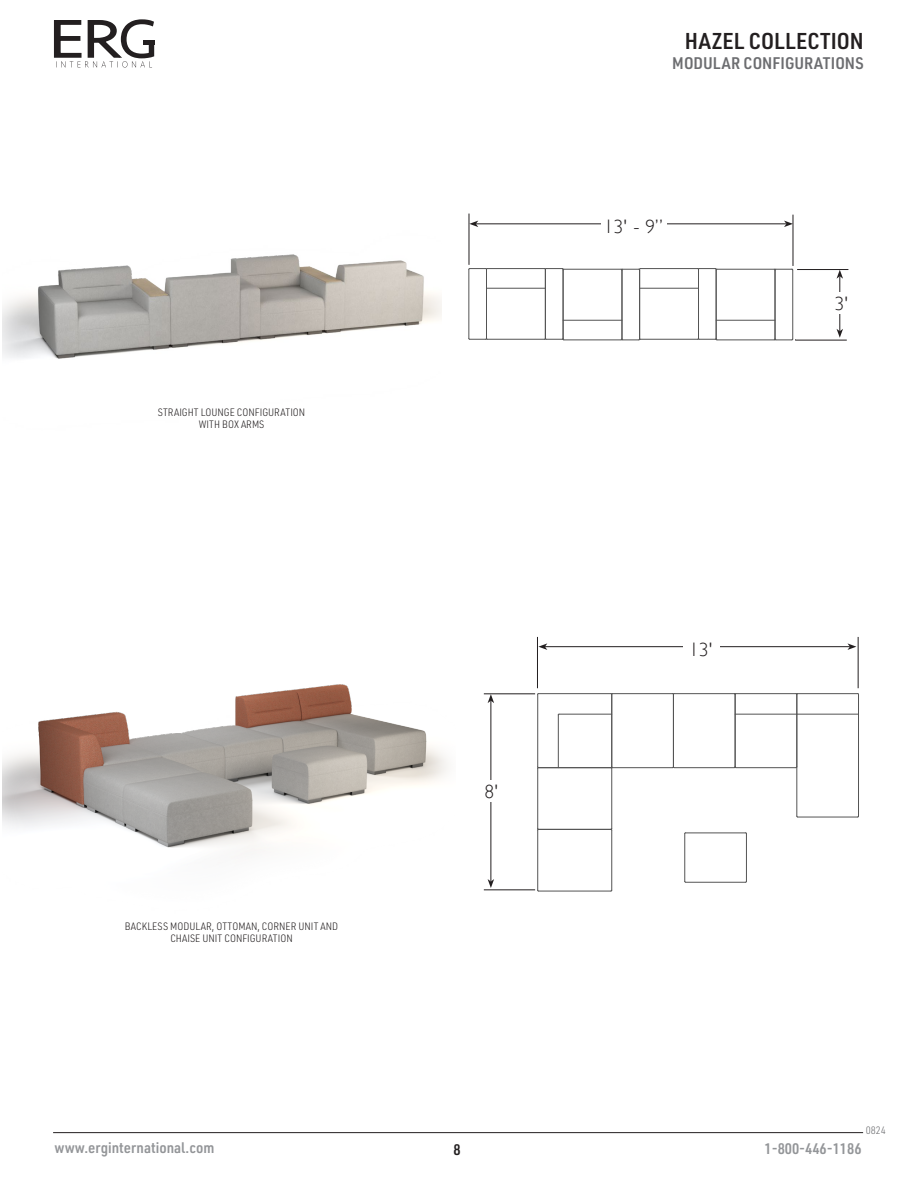
<style>
.page{position:relative;width:918px;height:1188px;background:#fff}
.page>*{position:absolute;margin:0;border:0;box-sizing:border-box;transform-origin:0 0}
.H_RT_PG_HEADER{font:600 22.5px "URWDIN Semi Cond";letter-spacing:.01em;color:#231f20}
.T_edge_header__model_dsc{font:300 19.5px "Gill Sans";color:#231f20}
.H_RT_PG_HEADER-2{font:600 16.5px "URWDIN Semi Cond";color:#6c6d70}
.t1{font:600 15px "URWDIN Semi Cond";color:#939598}
.t2{font:600 15px "URWDIN Semi Cond";color:#231f20}
.NEW_Callout_7_point{font:300 10.5px/12.6px "URWDIN Semi Cond";color:#231f20;text-align:center}
.t3{font:300 10.5px "URWDIN Semi Cond";color:#6c6d70}
.t4{font:10.35px "Stylus BT";color:#000}
</style>
<div class="page">
<hr style="left:53px;top:1132px;width:810px;height:1px;background:#231f20">
<svg style="left:53px;top:19px;width:102px;height:48px"></svg>
<div style="left:143px;top:40px;width:11px;height:5px;background:#231f20"></div>
<hr style="left:487px;top:268px;width:58px;height:1px;background:#545454">
<hr style="left:487px;top:288px;width:58px;height:1px;background:#545454">
<hr style="left:487px;top:339px;width:58px;height:1px;background:#545454">
<hr style="left:545px;top:269px;width:1px;height:70px;background:#545454">
<hr style="left:469px;top:269px;width:1px;height:70px;background:#545454">
<hr style="left:486px;top:269px;width:1px;height:70px;background:#545454">
<svg style="left:468px;top:338px;width:20px;height:2px"></svg>
<svg style="left:468px;top:268px;width:20px;height:2px"></svg>
<hr style="left:564px;top:340px;width:57px;height:1px;background:#545454">
<hr style="left:563px;top:320px;width:59px;height:1px;background:#545454">
<hr style="left:564px;top:269px;width:57px;height:1px;background:#545454">
<hr style="left:563px;top:270px;width:1px;height:69px;background:#545454">
<svg style="left:544px;top:338px;width:20px;height:2px"></svg>
<svg style="left:544px;top:268px;width:20px;height:2px"></svg>
<hr style="left:622px;top:270px;width:1px;height:69px;background:#545454">
<hr style="left:640px;top:268px;width:58px;height:1px;background:#545454">
<hr style="left:640px;top:288px;width:59px;height:1px;background:#545454">
<hr style="left:640px;top:339px;width:58px;height:1px;background:#545454">
<hr style="left:639px;top:269px;width:1px;height:70px;background:#545454">
<svg style="left:621px;top:268px;width:20px;height:2px"></svg>
<svg style="left:621px;top:338px;width:20px;height:3px"></svg>
<hr style="left:698px;top:269px;width:1px;height:70px;background:#545454">
<hr style="left:717px;top:340px;width:57px;height:1px;background:#545454">
<hr style="left:716px;top:320px;width:59px;height:1px;background:#545454">
<hr style="left:717px;top:269px;width:57px;height:1px;background:#545454">
<hr style="left:716px;top:270px;width:1px;height:69px;background:#545454">
<svg style="left:697px;top:338px;width:20px;height:2px"></svg>
<svg style="left:697px;top:268px;width:20px;height:2px"></svg>
<hr style="left:792px;top:270px;width:1px;height:69px;background:#545454">
<hr style="left:775px;top:270px;width:1px;height:69px;background:#545454">
<svg style="left:774px;top:269px;width:19px;height:1px"></svg>
<svg style="left:774px;top:339px;width:22px;height:2px"></svg>
<hr style="left:469px;top:214px;width:1px;height:51px;background:#231f20">
<hr style="left:793px;top:215px;width:1px;height:51px;background:#231f20">
<hr style="left:797px;top:269px;width:51px;height:1px;background:#231f20">
<hr style="left:796px;top:340px;width:51px;height:1px;background:#231f20">
<hr style="left:476px;top:224px;width:310px;height:1px;background:#231f20">
<svg style="left:469px;top:221px;width:9px;height:6px"></svg>
<svg style="left:784px;top:221px;width:9px;height:6px"></svg>
<hr style="left:840px;top:276px;width:1px;height:55px;background:#231f20">
<svg style="left:837px;top:270px;width:6px;height:9px"></svg>
<svg style="left:837px;top:329px;width:6px;height:9px"></svg>
<div style="left:601px;top:217px;width:66px;height:20px;background:#fff"></div>
<div style="left:829px;top:292px;width:25px;height:21px;background:#fff"></div>
<hr style="left:686px;top:833px;width:60px;height:1px;background:#545454">
<hr style="left:686px;top:882px;width:60px;height:1px;background:#545454">
<hr style="left:684px;top:834px;width:1px;height:47px;background:#545454">
<hr style="left:746px;top:834px;width:1px;height:47px;background:#545454">
<hr style="left:674px;top:767px;width:60px;height:1px;background:#545454">
<hr style="left:674px;top:693px;width:60px;height:1px;background:#545454">
<hr style="left:798px;top:693px;width:60px;height:1px;background:#545454">
<hr style="left:797px;top:714px;width:62px;height:1px;background:#545454">
<hr style="left:798px;top:817px;width:60px;height:1px;background:#545454">
<hr style="left:797px;top:694px;width:1px;height:122px;background:#545454">
<hr style="left:858px;top:694px;width:1px;height:122px;background:#545454">
<hr style="left:736px;top:693px;width:60px;height:1px;background:#545454">
<hr style="left:735px;top:714px;width:62px;height:1px;background:#545454">
<hr style="left:736px;top:767px;width:60px;height:1px;background:#545454">
<hr style="left:735px;top:694px;width:1px;height:73px;background:#545454">
<hr style="left:673px;top:694px;width:1px;height:73px;background:#545454">
<hr style="left:612px;top:767px;width:61px;height:1px;background:#545454">
<hr style="left:612px;top:693px;width:61px;height:1px;background:#545454">
<hr style="left:537px;top:694px;width:1px;height:73px;background:#545454">
<hr style="left:558px;top:715px;width:1px;height:53px;background:#545454">
<hr style="left:538px;top:693px;width:73px;height:1px;background:#545454">
<hr style="left:559px;top:714px;width:53px;height:1px;background:#545454">
<hr style="left:611px;top:694px;width:1px;height:73px;background:#545454">
<hr style="left:538px;top:767px;width:73px;height:1px;background:#545454">
<hr style="left:611px;top:768px;width:1px;height:61px;background:#545454">
<hr style="left:537px;top:768px;width:1px;height:61px;background:#545454">
<hr style="left:538px;top:829px;width:73px;height:1px;background:#545454">
<hr style="left:538px;top:891px;width:73px;height:1px;background:#545454">
<hr style="left:611px;top:830px;width:1px;height:60px;background:#545454">
<hr style="left:537px;top:830px;width:1px;height:60px;background:#545454">
<hr style="left:537px;top:637px;width:1px;height:51px;background:#231f20">
<hr style="left:484px;top:694px;width:51px;height:1px;background:#231f20">
<hr style="left:484px;top:890px;width:51px;height:1px;background:#231f20">
<hr style="left:858px;top:637px;width:1px;height:51px;background:#231f20">
<hr style="left:545px;top:646px;width:305px;height:1px;background:#231f20">
<svg style="left:538px;top:643px;width:9px;height:7px"></svg>
<svg style="left:847px;top:643px;width:9px;height:7px"></svg>
<hr style="left:491px;top:701px;width:1px;height:180px;background:#231f20">
<svg style="left:488px;top:879px;width:6px;height:9px"></svg>
<svg style="left:488px;top:694px;width:6px;height:9px"></svg>
<div style="left:683px;top:638px;width:37px;height:22px;background:#fff"></div>
<div style="left:474px;top:780px;width:36px;height:22px;background:#fff"></div>
<img style="left:2px;top:254px;width:440px;height:105px">
<img style="left:2px;top:684px;width:446px;height:168px">
<p class="NEW_Callout_7_point" style="left:158px;top:405px;width:149px">STRAIGHT LOUNGE CONFIGURATION<br>WITH BOX ARMS</p>
<p class="NEW_Callout_7_point" style="left:125px;top:919px;width:215px">BACKLESS MODULAR, OTTOMAN, CORNER UNIT AND<br>CHAISE UNIT CONFIGURATION</p>
<p class="H_RT_PG_HEADER" style="left:685px;top:26px;width:180px">HAZEL COLLECTION</p>
<p class="H_RT_PG_HEADER-2" style="left:672px;top:52px;width:193px">MODULAR CONFIGURATIONS</p>
<p class="T_edge_header__model_dsc" style="left:604px;top:212px;width:61px">13' - 9”</p>
<p class="T_edge_header__model_dsc" style="left:834px;top:288px;width:16px">3'</p>
<p class="t4" style="left:843px;top:309px;width:10px;rotate:-90deg">3'</p>
<p class="T_edge_header__model_dsc" style="left:484px;top:776px;width:16px">8'</p>
<p class="T_edge_header__model_dsc" style="left:689px;top:634px;width:25px">13'</p>
<p class="t3" style="left:866px;top:1124px;width:22px">0824</p>
<h3 class="t1" style="left:55px;top:1138px;width:161px">www.erginternational.com</h3>
<h3 class="t1" style="left:765px;top:1138px;width:99px">1-800-446-1186</h3>
<h3 class="t2" style="left:453px;top:1140px;width:9px">8</h3>
</div>
